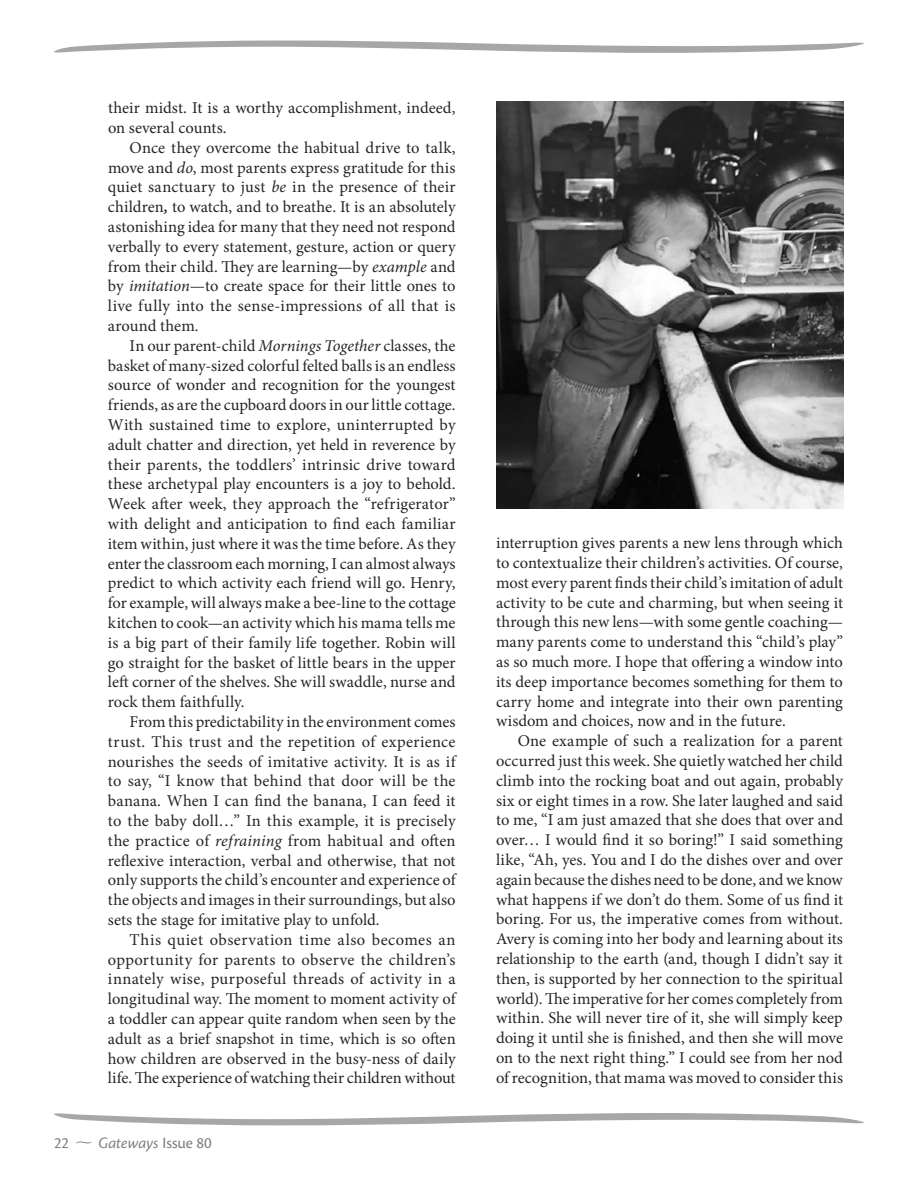
<style>
.page{position:relative;width:918px;height:1188px;background:#fff}
.page>*{position:absolute;margin:0;border:0;box-sizing:border-box;transform-origin:0 0}
.t1{font:16.5px/19.8px "Minion Pro";color:#252525;text-align:justify}
.t2{font:italic 16.5px "Cronos Pro";letter-spacing:-.005em;color:#818181}
.t3{font:16.5px "Cronos Pro";color:#818181}
.s1{font-style:italic}
.s2{font-weight:700;font-style:italic}
.s3{font-style:normal}
</style>
<div class="page">
<svg style="left:54px;top:1113px;width:810px;height:12px"></svg>
<svg style="left:54px;top:40px;width:810px;height:13px"></svg>
<img style="left:496px;top:101px;width:348px;height:408px">
<svg style="left:76px;top:1141px;width:16px;height:3px"></svg>
<p class="t1" style="left:108px;top:99px;width:349px">their midst. It is a worthy accomplishment, indeed, on several counts.</p>
<p class="t1" style="left:108px;top:139px;width:349px;text-indent:22px">Once they overcome the habitual drive to talk, move and <span class="s1">do</span>, most parents express gratitude for this quiet sanctuary to just <span class="s1">be</span> in the presence of their children<span class="s2">,</span> to watch, and to breathe. It is an absolutely astonishing idea for many that they need not respond verbally to every statement, gesture, action or query from their child. They are learning—by <span class="s1">example</span> and by <span class="s1">imitation</span>—to create space for their little ones to live fully into the sense-impressions of all that is around them.</p>
<p class="t1" style="left:108px;top:337px;width:349px;text-indent:22px">In our parent-child <span class="s1">Mornings Together</span> classes, the basket of many-sized colorful felted balls is an endless source of wonder and recognition for the youngest friends, as are the cupboard doors in our little cottage.<br>With sustained time to explore, uninterrupted by adult chatter and direction, yet held in reverence by their parents, the toddlers’ intrinsic drive toward these archetypal play encounters is a joy to behold.<br>Week after week, they approach the “refrigerator” with delight and anticipation to find each familiar item within, just where it was the time before. As they enter the classroom each morning, I can almost always predict to which activity each friend will go. Henry, for example, will always make a bee-line to the cottage kitchen to cook—an activity which his mama tells me is a big part of their family life together. Robin will go straight for the basket of little bears in the upper left corner of the shelves. She will swaddle, nurse and rock them faithfully.</p>
<p class="t1" style="left:108px;top:713px;width:349px;text-indent:22px">From this predictability in the environment comes trust. This trust and the repetition of experience nourishes the seeds of imitative activity. It is as if to say, “I know that behind that door will be the banana. When I can find the banana, I can feed it to the baby doll…” In this example, it is precisely the practice of <span class="s1">refraining</span> from habitual and often reflexive interaction, verbal and otherwise, that not only supports the child’s encounter and experience of the objects and images in their surroundings, but also sets the stage for imitative play to unfold.</p>
<p class="t1" style="left:108px;top:931px;width:349px;text-indent:22px">This quiet observation time also becomes an opportunity for parents to observe the children’s innately wise, purposeful threads of activity in a longitudinal way. The moment to moment activity of a toddler can appear quite random when seen by the adult as a brief snapshot in time, which is so often how children are observed in the busy-ness of daily life. The experience of watching their children without</p>
<p class="t3" style="left:54px;top:1133px;width:17px">22</p>
<p class="t2" style="left:98px;top:1136px;width:115px">Gateways <span class="s3">Issue 80</span></p>
<p class="t1" style="left:496px;top:534px;width:348px">interruption gives parents a new lens through which to contextualize their children’s activities. Of course, most every parent finds their child’s imitation of adult activity to be cute and charming, but when seeing it through this new lens—with some gentle coaching— many parents come to understand this “child’s play” as so much more. I hope that offering a window into its deep importance becomes something for them to carry home and integrate into their own parenting wisdom and choices, now and in the future.</p>
<p class="t1" style="left:496px;top:732px;width:349px;text-indent:22px">One example of such a realization for a parent occurred just this week. She quietly watched her child climb into the rocking boat and out again, probably six or eight times in a row. She later laughed and said to me, “I am just amazed that she does that over and over… I would find it so boring!” I said something like, “Ah, yes. You and I do the dishes over and over again because the dishes need to be done, and we know what happens if we don’t do them. Some of us find it boring. For us, the imperative comes from without.<br>Avery is coming into her body and learning about its relationship to the earth (and, though I didn’t say it then, is supported by her connection to the spiritual world). The imperative for her comes completely from within. She will never tire of it, she will simply keep doing it until she is finished, and then she will move on to the next right thing.” I could see from her nod of recognition, that mama was moved to consider this</p>
</div>
